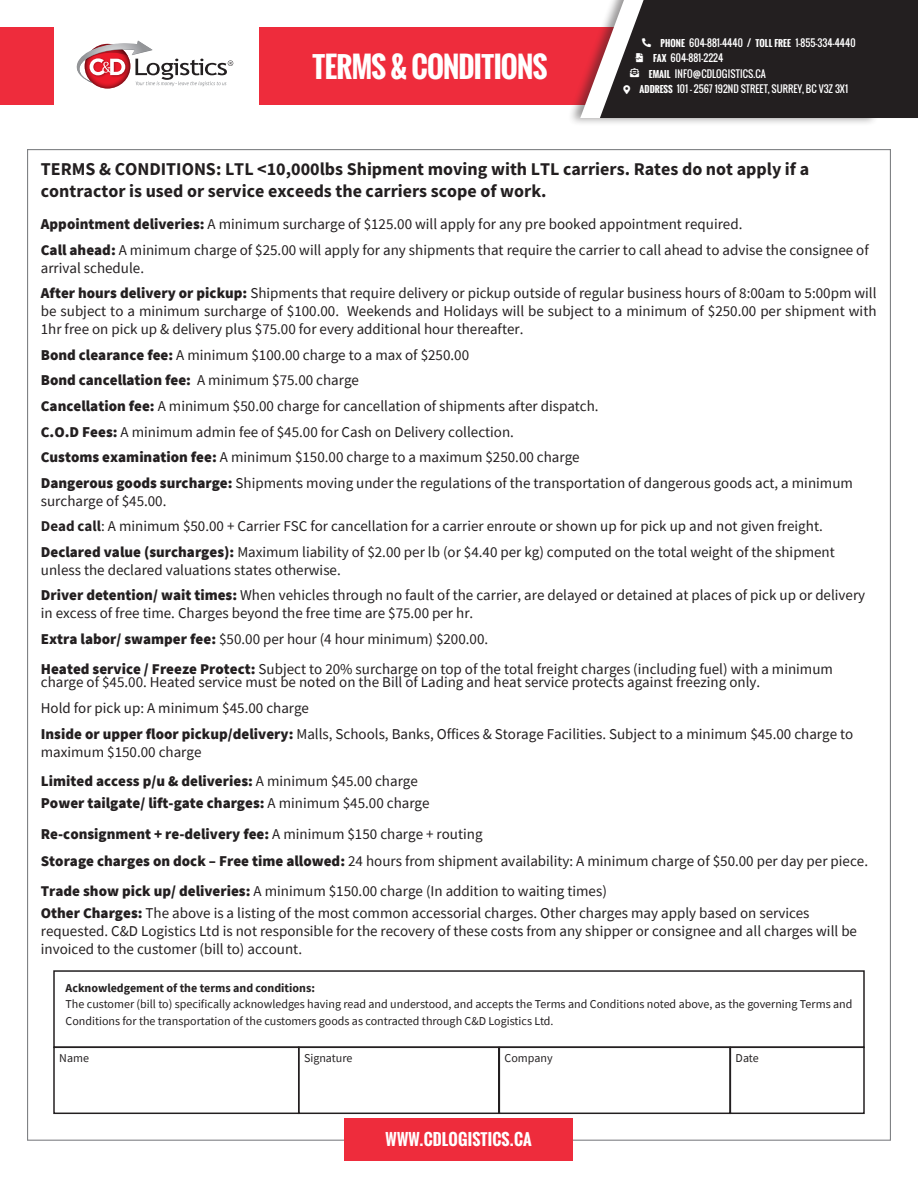
<style>
.page{position:relative;width:918px;height:1188px;background:#fff}
.page>*{position:absolute;margin:0;border:0;box-sizing:border-box;transform-origin:0 0}
.t1{font:700 28.5px "Oswald";letter-spacing:-.025em;color:#fff}
.t2{font:700 18px/21.6px "Source Sans Pro";color:#231f20}
.t3{font:700 15.75px "Oswald";letter-spacing:.01em;color:#fff}
.t4{font:15px/25.5px "Source Sans Pro";color:#231f20}
.t5{font:900 15px/30.9px "Source Sans Pro";color:#231f20}
.t6{font:12px/16.5px "Source Sans Pro";color:#231f20}
.t7{font:700 12px "Source Sans Pro";color:#262324}
.t8{font:12px "Source Sans Pro";color:#262324}
.t9{font:9.75px/15.5px "Oswald";letter-spacing:.01em;color:#fff}
.s1{font-weight:700;font-size:9px}
.s2{font-weight:900}
.s3{font-weight:700}
.s4{font-weight:400}
</style>
<div class="page">
<div style="left:0;top:27px;width:645px;height:78px;background:#ee2c3c"></div>
<div style="left:568px;top:0;width:311px;height:126px;background:#231f20;opacity:.47"></div>
<div style="left:54px;top:15px;width:205px;height:114px;background:#fff"></div>
<svg style="left:85px;top:44px;width:45px;height:45px"></svg>
<svg style="left:76px;top:40px;width:157px;height:46px"></svg>
<div style="left:345px;top:1118px;width:228px;height:43px;background:#ee2c3c"></div>
<div style="left:53px;top:970px;width:812px;height:78px;border:2px solid #231f20"></div>
<div style="left:53px;top:1047px;width:246px;height:67px;border:2px solid #231f20"></div>
<div style="left:499px;top:1047px;width:232px;height:67px;border:2px solid #231f20"></div>
<div style="left:298px;top:1047px;width:202px;height:67px;border:2px solid #231f20"></div>
<div style="left:730px;top:1047px;width:135px;height:67px;border:2px solid #231f20"></div>
<svg style="left:580px;top:0;width:338px;height:118px;background:#3c3233"></svg>
<p class="t1" style="left:313px;top:45px;width:236px">TERMS &amp; CONDITIONS</p>
<p class="t9" style="left:661px;top:35px;width:197px"><span class="s1">PHONE</span> 604-881-4440 / <span class="s1">TOLL FREE</span> 1-855-334-4440</p>
<p class="t9" style="left:640px;top:66px;width:210px;text-indent:9px"><span class="s1">EMAIL</span> INFO@CDLOGISTICS.CA<br><span class="s1">ADDRESS</span> 101 - 2567 192ND STREET, SURREY, BC V3Z 3X1</p>
<p class="t9" style="left:653px;top:50px;width:72px"><span class="s1">FAX</span> 604-881-2224</p>
<p class="t2" style="left:41px;top:158px;width:770px">TERMS &amp; CONDITIONS: LTL &lt;10,000lbs Shipment moving with LTL carriers. Rates do not apply if a contractor is used or service exceeds the carriers scope of work.</p>
<p class="t4" style="left:41px;top:211px;width:829px"><span class="s2">Appointment deliveries:</span> A minimum surcharge of $125.00 will apply for any pre booked appointment required.<br><span class="s2">Call ahead:</span> A minimum charge of $25.00 will apply for any shipments that require the carrier to call ahead to advise the consignee of</p>
<p class="t4" style="left:41px;top:255px;width:837px">arrival schedule.<br><span class="s2">After hours delivery or pickup:</span> Shipments that require delivery or pickup outside of regular business hours of 8:00am to 5:00pm will</p>
<p class="t4" style="left:41px;top:302px;width:837px;line-height:18px">be subject to a minimum surcharge of $100.00. Weekends and Holidays will be subject to a minimum of $250.00 per shipment with<br>1hr free on pick up &amp; delivery plus $75.00 for every additional hour thereafter.</p>
<p class="t4" style="left:41px;top:342px;width:814px"><span class="s2">Bond clearance fee:</span> A minimum $100.00 charge to a max of $250.00<br><span class="s2">Bond cancellation fee:</span> A minimum $75.00 charge<br><span class="s2">Cancellation fee:</span> A minimum $50.00 charge for cancellation of shipments after dispatch.<br><span class="s2">C.O.D Fees:</span> A minimum admin fee of $45.00 for Cash on Delivery collection.<br><span class="s2">Customs examination fee:</span> A minimum $150.00 charge to a maximum $250.00 charge<br><span class="s2">Dangerous goods surcharge:</span> Shipments moving under the regulations of the transportation of dangerous goods act, a minimum</p>
<p class="t4" style="left:41px;top:488px;width:795px">surcharge of $45.00.<br><span class="s3">Dead call</span>: A minimum $50.00 + Carrier FSC for cancellation for a carrier enroute or shown up for pick up and not given freight.<br><span class="s2">Declared value (surcharges):</span> Maximum liability of $2.00 per lb (or $4.40 per kg) computed on the total weight of the shipment</p>
<p class="t4" style="left:41px;top:557px;width:826px">unless the declared valuations states otherwise.<br><span class="s2">Driver detention/ wait times:</span> When vehicles through no fault of the carrier, are delayed or detained at places of pick up or delivery</p>
<p class="t4" style="left:41px;top:601px;width:449px">in excess of free time. Charges beyond the free time are $75.00 per hr.<br><span class="s2">Extra labor/ swamper fee:</span> $50.00 per hour (4 hour minimum) $200.00.</p>
<p class="t4" style="left:41px;top:662px;width:794px;line-height:14px"><span class="s2">Heated service / Freeze Protect:</span> Subject to 20% surcharge on top of the total freight charges (including fuel) with a minimum charge of $45.00. Heated service must be noted on the Bill of Lading and heat service protects against freezing only.</p>
<p class="t4" style="left:41px;top:695px;width:814px">Hold for pick up: A minimum $45.00 charge<br><span class="s2">Inside or upper floor pickup/delivery:</span> Malls, Schools, Banks, Offices &amp; Storage Facilities. Subject to a minimum $45.00 charge to</p>
<p class="t4" style="left:41px;top:737px;width:379px;line-height:29.7px">maximum $150.00 charge<br><span class="s2">Limited access p/u &amp; deliveries:</span> A minimum $45.00 charge</p>
<p class="t5" style="left:41px;top:787px;width:443px">Power tailgate/ lift-gate charges: <span class="s4">A minimum $45.00 charge<br></span>Re-consignment + re-delivery fee: <span class="s4">A minimum $150 charge + routing</span></p>
<p class="t4" style="left:41px;top:846px;width:829px;line-height:29.7px"><span class="s2">Storage charges on dock – Free time allowed:</span> 24 hours from shipment availability: A minimum charge of $50.00 per day per piece.<br><span class="s2">Trade show pick up/ deliveries:</span> A minimum $150.00 charge (In addition to waiting times)</p>
<p class="t4" style="left:41px;top:904px;width:818px;line-height:18px"><span class="s2">Other Charges:</span> The above is a listing of the most common accessorial charges. Other charges may apply based on services requested. C&amp;D Logistics Ltd is not responsible for the recovery of these costs from any shipper or consignee and all charges will be invoiced to the customer (bill to) account.</p>
<p class="t7" style="left:66px;top:979px;width:251px">Acknowledgement of the terms and conditions:</p>
<p class="t6" style="left:66px;top:996px;width:788px">The customer (bill to) specifically acknowledges having read and understood, and accepts the Terms and Conditions noted above, as the governing Terms and<br>Conditions for the transportation of the customers goods as contracted through C&amp;D Logistics Ltd.</p>
<p class="t8" style="left:59px;top:1050px;width:31px">Name</p>
<p class="t8" style="left:304px;top:1050px;width:50px">Signature</p>
<p class="t8" style="left:505px;top:1050px;width:50px">Company</p>
<p class="t8" style="left:736px;top:1050px;width:25px">Date</p>
<p class="t3" style="left:386px;top:1128px;width:148px">WWW.CDLOGISTICS.CA</p>
</div>
